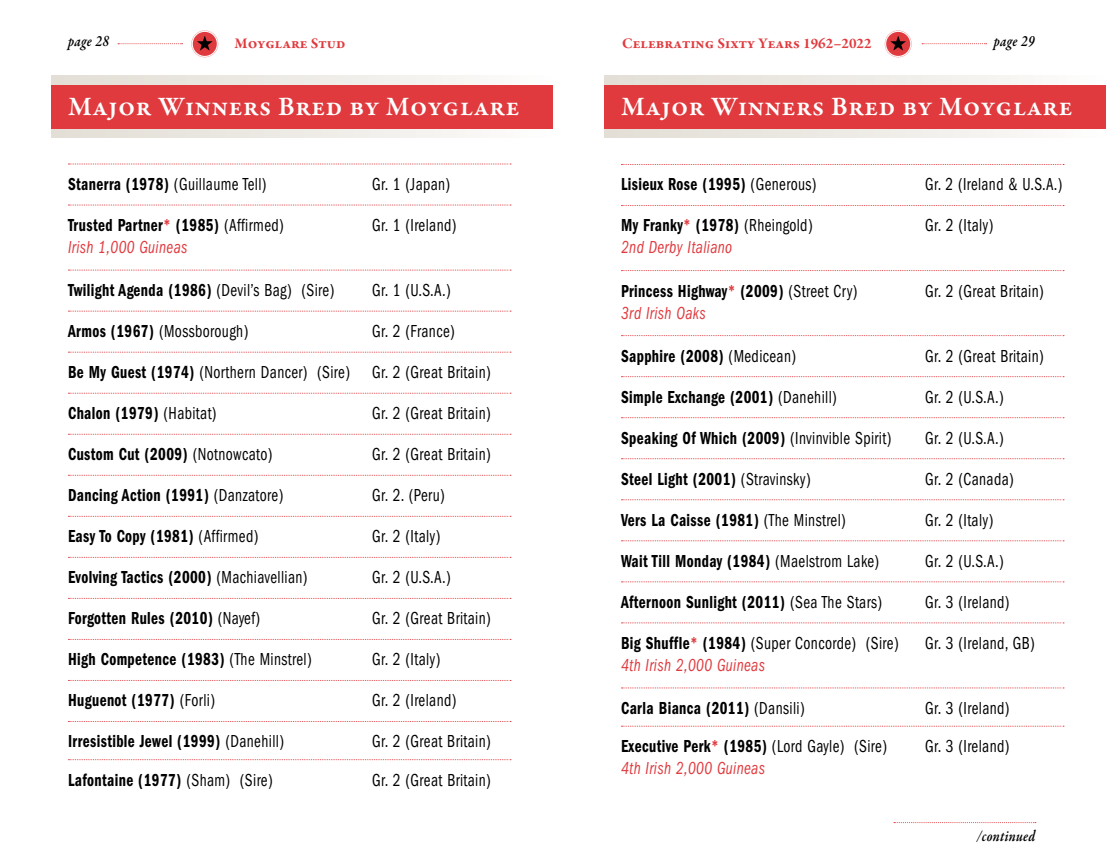
<style>
.page{position:relative;width:1106px;height:868px;background:#fff}
.page>*{position:absolute;margin:0;border:0;box-sizing:border-box;transform-origin:0 0}
.t1{font:600 27px "Garamond Premr Pro";letter-spacing:.02em;color:#fff}
.t2{font:18px "ITC Franklin Gothic Std Dm Cd";letter-spacing:.025em;color:#000;scale:.84 1}
.t3{font:condensed 18px "ITC Franklin Gothic Std";letter-spacing:.025em;color:#000;scale:.85 1}
.t4{font:italic condensed 18px "ITC Franklin Gothic Std";letter-spacing:.025em;color:#e03a3e;scale:.85 1}
.t5{font:condensed 18px "ITC Franklin Gothic Std";letter-spacing:.025em;color:#000;scale:.84 1}
.t6{font:italic 600 16px "Garamond Premr Pro";letter-spacing:.025em;color:#000;scale:.84 1}
.t7{font:700 15px "Garamond Premr Pro";color:#e03a3e}
.s1{font-family:"ITC Franklin Gothic Std Dm Cd";font-stretch:normal}
.s2{color:#e03a3e}
.s3{font-family:"ITC Franklin Gothic Std";font-stretch:condensed}
.s4{font-family:"ITC Franklin Gothic Std Dm Cd";font-stretch:normal;color:#e03a3e}
</style>
<div class="page">
<svg style="left:191px;top:30px;width:27px;height:27px"></svg>
<svg style="left:884px;top:30px;width:27px;height:27px"></svg>
<svg style="left:118px;top:43px;width:64px;height:1px"></svg>
<svg style="left:922px;top:43px;width:64px;height:1px"></svg>
<svg style="left:621px;top:164px;width:443px;height:1px"></svg>
<svg style="left:621px;top:205px;width:443px;height:1px"></svg>
<svg style="left:621px;top:270px;width:443px;height:1px"></svg>
<svg style="left:621px;top:335px;width:443px;height:1px"></svg>
<svg style="left:621px;top:376px;width:443px;height:1px"></svg>
<svg style="left:621px;top:417px;width:443px;height:1px"></svg>
<svg style="left:621px;top:458px;width:443px;height:1px"></svg>
<svg style="left:621px;top:499px;width:443px;height:1px"></svg>
<svg style="left:621px;top:540px;width:443px;height:1px"></svg>
<svg style="left:621px;top:581px;width:443px;height:1px"></svg>
<svg style="left:621px;top:622px;width:443px;height:1px"></svg>
<svg style="left:621px;top:687px;width:443px;height:1px"></svg>
<svg style="left:621px;top:725px;width:443px;height:1px"></svg>
<svg style="left:894px;top:822px;width:141px;height:1px"></svg>
<div style="left:604px;top:75px;width:502px;height:62px;background:linear-gradient(to right,#e2ddd4,#fcfbfa)"></div>
<div style="left:604px;top:85px;width:502px;height:43px;background:#e03a3e"></div>
<svg style="left:68px;top:163px;width:443px;height:1px"></svg>
<svg style="left:68px;top:204px;width:443px;height:1px"></svg>
<svg style="left:68px;top:270px;width:443px;height:1px"></svg>
<svg style="left:68px;top:311px;width:443px;height:1px"></svg>
<svg style="left:68px;top:352px;width:443px;height:1px"></svg>
<svg style="left:68px;top:393px;width:443px;height:1px"></svg>
<svg style="left:68px;top:434px;width:443px;height:1px"></svg>
<svg style="left:68px;top:475px;width:443px;height:1px"></svg>
<svg style="left:68px;top:516px;width:443px;height:1px"></svg>
<svg style="left:68px;top:557px;width:443px;height:1px"></svg>
<svg style="left:68px;top:598px;width:443px;height:1px"></svg>
<svg style="left:68px;top:639px;width:443px;height:1px"></svg>
<svg style="left:68px;top:680px;width:443px;height:1px"></svg>
<svg style="left:68px;top:721px;width:443px;height:1px"></svg>
<svg style="left:68px;top:759px;width:443px;height:1px"></svg>
<div style="left:51px;top:75px;width:502px;height:62px;background:linear-gradient(to right,#e2ddd4,#fcfbfa)"></div>
<div style="left:51px;top:85px;width:502px;height:43px;background:#e03a3e"></div>
<p class="t6" style="left:68px;top:31px;width:50px">page 28</p>
<p class="t7" style="left:234px;top:34px;width:112px">Moyglare Stud</p>
<p class="t7" style="left:622px;top:34px;width:251px">Celebrating Sixty Years 1962–2022</p>
<p class="t6" style="left:993px;top:31px;width:50px">page 29</p>
<h1 class="t1" style="left:68px;top:90px;width:453px">Major Winners Bred by Moyglare</h1>
<p class="t3" style="left:68px;top:174px;width:235px"><span class="s1">Stanerra (1978)</span> (Guillaume Tell)</p>
<p class="t3" style="left:372px;top:174px;width:93px">Gr. 1 (Japan)</p>
<p class="t2" style="left:68px;top:215px;width:258px">Trusted Partner<span class="s2">*</span> (1985) <span class="s3">(Affirmed)</span></p>
<p class="t3" style="left:372px;top:215px;width:101px">Gr. 1 (Ireland)</p>
<p class="t4" style="left:68px;top:237px;width:142px">Irish 1,000 Guineas</p>
<p class="t2" style="left:68px;top:280px;width:318px">Twilight Agenda (1986) <span class="s3">(Devil’s Bag) (Sire)</span></p>
<p class="t3" style="left:372px;top:280px;width:94px">Gr. 1 (U.S.A.)</p>
<p class="t3" style="left:68px;top:321px;width:214px"><span class="s1">Armos (1967)</span> (Mossborough)</p>
<p class="t3" style="left:372px;top:321px;width:99px">Gr. 2 (France)</p>
<p class="t3" style="left:68px;top:362px;width:499px"><span class="s1">Be My Guest (1974)</span> (Northern Dancer) (Sire) Gr. 2 (Great Britain)</p>
<p class="t2" style="left:68px;top:403px;width:178px">Chalon (1979) <span class="s3">(Habitat)</span></p>
<p class="t3" style="left:372px;top:403px;width:141px">Gr. 2 (Great Britain)</p>
<p class="t2" style="left:68px;top:444px;width:245px">Custom Cut (2009) <span class="s3">(Notnowcato)</span></p>
<p class="t3" style="left:372px;top:444px;width:141px">Gr. 2 (Great Britain)</p>
<p class="t2" style="left:68px;top:485px;width:258px">Dancing Action (1991) <span class="s3">(Danzatore)</span></p>
<p class="t3" style="left:372px;top:485px;width:87px">Gr. 2. (Peru)</p>
<p class="t2" style="left:68px;top:526px;width:228px">Easy To Copy (1981) <span class="s3">(Affirmed)</span></p>
<p class="t3" style="left:372px;top:526px;width:82px">Gr. 2 (Italy)</p>
<p class="t2" style="left:68px;top:567px;width:286px">Evolving Tactics (2000) <span class="s3">(Machiavellian)</span></p>
<p class="t3" style="left:372px;top:567px;width:94px">Gr. 2 (U.S.A.)</p>
<p class="t2" style="left:68px;top:608px;width:230px">Forgotten Rules (2010) <span class="s3">(Nayef)</span></p>
<p class="t3" style="left:372px;top:608px;width:141px">Gr. 2 (Great Britain)</p>
<p class="t2" style="left:68px;top:649px;width:292px">High Competence (1983) <span class="s3">(The Minstrel)</span></p>
<p class="t3" style="left:372px;top:649px;width:82px">Gr. 2 (Italy)</p>
<p class="t2" style="left:68px;top:690px;width:177px">Huguenot (1977) <span class="s3">(Forli)</span></p>
<p class="t3" style="left:372px;top:690px;width:101px">Gr. 2 (Ireland)</p>
<p class="t2" style="left:68px;top:731px;width:259px">Irresistible Jewel (1999) <span class="s3">(Danehill)</span></p>
<p class="t3" style="left:372px;top:731px;width:141px">Gr. 2 (Great Britain)</p>
<p class="t2" style="left:68px;top:769px;width:245px">Lafontaine (1977) <span class="s3">(Sham) (Sire)</span></p>
<p class="t3" style="left:372px;top:769px;width:141px">Gr. 2 (Great Britain)</p>
<h1 class="t1" style="left:621px;top:90px;width:453px">Major Winners Bred by Moyglare</h1>
<p class="t2" style="left:621px;top:174px;width:234px">Lisieux Rose (1995) <span class="s3">(Generous)</span></p>
<p class="t5" style="left:925px;top:174px;width:165px">Gr. 2 (Ireland &amp; U.S.A.)</p>
<p class="t2" style="left:621px;top:215px;width:230px">My Franky<span class="s2">*</span> (1978) <span class="s3">(Rheingold)</span></p>
<p class="t3" style="left:925px;top:215px;width:82px">Gr. 2 (Italy)</p>
<p class="t4" style="left:621px;top:237px;width:132px">2nd Derby Italiano</p>
<p class="t2" style="left:621px;top:280px;width:283px">Princess Highway<span class="s2">*</span> (2009) <span class="s3">(Street Cry)</span></p>
<p class="t3" style="left:925px;top:280px;width:141px">Gr. 2 (Great Britain)</p>
<p class="t4" style="left:621px;top:302px;width:101px">3rd Irish Oaks</p>
<p class="t2" style="left:621px;top:345px;width:210px">Sapphire (2008) <span class="s3">(Medicean)</span></p>
<p class="t3" style="left:925px;top:345px;width:141px">Gr. 2 (Great Britain)</p>
<p class="t2" style="left:621px;top:386px;width:258px">Simple Exchange (2001) <span class="s3">(Danehill)</span></p>
<p class="t3" style="left:925px;top:386px;width:94px">Gr. 2 (U.S.A.)</p>
<p class="t2" style="left:621px;top:427px;width:323px">Speaking Of Which (2009) <span class="s3">(Invinvible Spirit)</span></p>
<p class="t3" style="left:925px;top:427px;width:94px">Gr. 2 (U.S.A.)</p>
<p class="t2" style="left:621px;top:468px;width:227px">Steel Light (2001) <span class="s3">(Stravinsky)</span></p>
<p class="t3" style="left:925px;top:468px;width:106px">Gr. 2 (Canada)</p>
<p class="t2" style="left:621px;top:509px;width:269px">Vers La Caisse (1981) <span class="s3">(The Minstrel)</span></p>
<p class="t3" style="left:925px;top:509px;width:82px">Gr. 2 (Italy)</p>
<p class="t2" style="left:621px;top:550px;width:309px">Wait Till Monday (1984) <span class="s3">(Maelstrom Lake)</span></p>
<p class="t3" style="left:925px;top:550px;width:94px">Gr. 2 (U.S.A.)</p>
<p class="t2" style="left:621px;top:591px;width:312px">Afternoon Sunlight (2011) <span class="s3">(Sea The Stars)</span></p>
<p class="t3" style="left:925px;top:591px;width:101px">Gr. 3 (Ireland)</p>
<p class="t3" style="left:621px;top:632px;width:328px"><span class="s1">Big Shuffle</span><span class="s4">*</span> <span class="s1">(1984)</span> (Super Concorde) (Sire)</p>
<p class="t3" style="left:925px;top:632px;width:130px">Gr. 3 (Ireland, GB)</p>
<p class="t4" style="left:621px;top:654px;width:171px">4th Irish 2,000 Guineas</p>
<p class="t2" style="left:621px;top:697px;width:220px">Carla Bianca (2011) <span class="s3">(Dansili)</span></p>
<p class="t3" style="left:925px;top:697px;width:101px">Gr. 3 (Ireland)</p>
<p class="t2" style="left:621px;top:735px;width:318px">Executive Perk<span class="s2">*</span> (1985) <span class="s3">(Lord Gayle) (Sire)</span></p>
<p class="t3" style="left:925px;top:736px;width:101px">Gr. 3 (Ireland)</p>
<p class="t4" style="left:621px;top:758px;width:171px">4th Irish 2,000 Guineas</p>
<p class="t6" style="left:977px;top:826px;width:71px">/continued</p>
</div>
